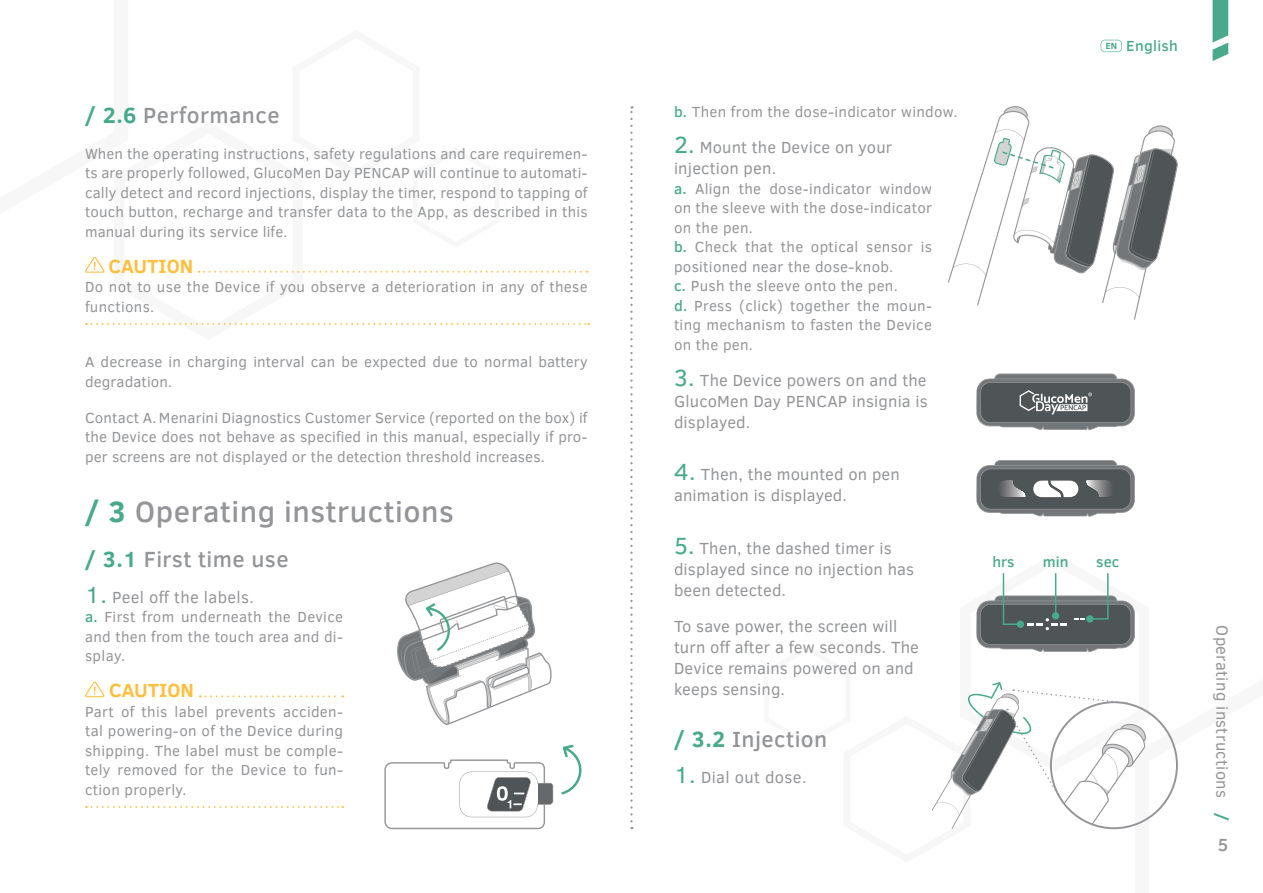
<style>
.page{position:relative;width:1263px;height:893px;background:#fff}
.page>*{position:absolute;margin:0;border:0;box-sizing:border-box;transform-origin:0 0}
.t1{font:500 30px "Clear Sans";letter-spacing:.02em;color:#939598}
.t2{font:500 22.5px "Clear Sans";letter-spacing:.02em;color:#939598}
.t3{font:700 19.5px "Clear Sans";color:#febf40}
.t4{font:500 18px "Clear Sans";color:#939598}
.t5{font:16.5px/21px "Clear Sans";letter-spacing:.01em;color:#939598}
.t6{font:15px/19.5px "Clear Sans";letter-spacing:.02em;color:#939598;text-align:justify}
.t7{font:500 15px "Clear Sans";letter-spacing:.01em;color:#48a98c}
.s1{font-weight:700;color:#48a98c}
.s2{font-size:24px;color:#48a98c}
.s3{font-weight:500;color:#48a98c}
</style>
<div class="page">
<svg style="left:397px;top:562px;width:154px;height:163px"></svg>
<svg style="left:384px;top:759px;width:169px;height:70px"></svg>
<svg style="left:561px;top:745px;width:21px;height:49px"></svg>
<svg style="left:948px;top:106px;width:230px;height:214px"></svg>
<svg style="left:976px;top:374px;width:159px;height:56px;background:#727678"></svg>
<svg style="left:976px;top:460px;width:159px;height:57px;background:#7a7e80"></svg>
<svg style="left:1212px;top:0;width:16px;height:61px"></svg>
<svg style="left:1100px;top:40px;width:22px;height:12px"></svg>
<svg style="left:85px;top:257px;width:504px;height:68px"></svg>
<svg style="left:85px;top:681px;width:19px;height:16px"></svg>
<svg style="left:200px;top:695px;width:143px;height:2px"></svg>
<svg style="left:86px;top:806px;width:257px;height:2px"></svg>
<svg style="left:932px;top:573px;width:246px;height:257px"></svg>
<svg style="left:630px;top:106px;width:3px;height:715px"></svg>
<p class="t2" style="left:85px;top:99px;width:196px"><span class="s1">/ 2.6</span> Performance</p>
<p class="t6" style="left:85px;top:144px;width:504px">When the operating instructions, safety regulations and care requiremen&shy;ts are properly followed, GlucoMen Day PENCAP will continue to automati&shy;cally detect and record injections, display the timer, respond to tapping of touch button, recharge and transfer data to the App, as described in this manual during its service life.</p>
<p class="t3" style="left:108px;top:252px;width:86px">CAUTION</p>
<p class="t6" style="left:85px;top:277px;width:504px">Do not to use the Device if you observe a deterioration in any of these functions.</p>
<p class="t6" style="left:85px;top:352px;width:504px">A decrease in charging interval can be expected due to normal battery degradation.</p>
<p class="t6" style="left:85px;top:408px;width:504px">Contact A.Menarini Diagnostics Customer Service (reported on the box) if the Device does not behave as specified in this manual, especially if pro&shy;per screens are not displayed or the detection threshold increases.</p>
<p class="t1" style="left:85px;top:490px;width:370px"><span class="s1">/ 3</span> Operating instructions</p>
<p class="t2" style="left:85px;top:543px;width:205px"><span class="s1">/ 3.1</span> First time use</p>
<p class="t5" style="left:85px;top:586px;width:170px"><span class="s2">1.</span> Peel off the labels.</p>
<p class="t6" style="left:85px;top:607px;width:260px"><span class="s3">a.</span> First from underneath the Device and then from the touch area and di&shy;splay.</p>
<p class="t3" style="left:109px;top:676px;width:86px">CAUTION</p>
<p class="t6" style="left:85px;top:702px;width:260px">Part of this label prevents acciden&shy;tal powering-on of the Device during shipping. The label must be comple&shy;tely removed for the Device to fun&shy;ction properly.</p>
<p class="t6" style="left:674px;top:102px;width:285px"><span class="s3">b.</span> Then from the dose-indicator window.</p>
<p class="t5" style="left:674px;top:137px;width:220px"><span class="s2">2.</span> Mount the Device on your injection pen.</p>
<p class="t6" style="left:674px;top:179px;width:260px"><span class="s3">a.</span> Align the dose-indicator window on the sleeve with the dose-indicator on the pen.</p>
<p class="t6" style="left:674px;top:237px;width:260px"><span class="s3">b.</span> Check that the optical sensor is positioned near the dose-knob.</p>
<p class="t6" style="left:674px;top:276px;width:225px"><span class="s3">c.</span> Push the sleeve onto the pen.</p>
<p class="t6" style="left:674px;top:296px;width:260px"><span class="s3">d.</span> Press (click) together the moun&shy;ting mechanism to fasten the Device on the pen.</p>
<p class="t5" style="left:674px;top:369px;width:255px;text-align:justify"><span class="s2">3.</span> The Device powers on and the GlucoMen Day PENCAP insignia is displayed.</p>
<p class="t5" style="left:674px;top:464px;width:227px"><span class="s2">4.</span> Then, the mounted on pen animation is displayed.</p>
<p class="t5" style="left:674px;top:537px;width:242px"><span class="s2">5.</span> Then, the dashed timer is displayed since no injection has been detected.</p>
<p class="t5" style="left:674px;top:615px;width:246px">To save power, the screen will turn off after a few seconds. The<br>Device remains powered on and keeps sensing.</p>
<p class="t2" style="left:674px;top:724px;width:155px"><span class="s1">/ 3.2</span> Injection</p>
<p class="t5" style="left:674px;top:767px;width:134px"><span class="s2">1.</span> Dial out dose.</p>
<p class="t7" style="left:1126px;top:36px;width:53px">English</p>
<p class="t7" style="left:992px;top:551px;width:24px">hrs</p>
<p class="t7" style="left:1043px;top:551px;width:27px">min</p>
<p class="t7" style="left:1096px;top:551px;width:25px">sec</p>
<p class="t5" style="left:1232px;top:625px;width:198px;rotate:90deg">Operating instructions <span class="s1">/</span></p>
<p class="t4" style="left:1218px;top:832px;width:12px">5</p>
</div>
